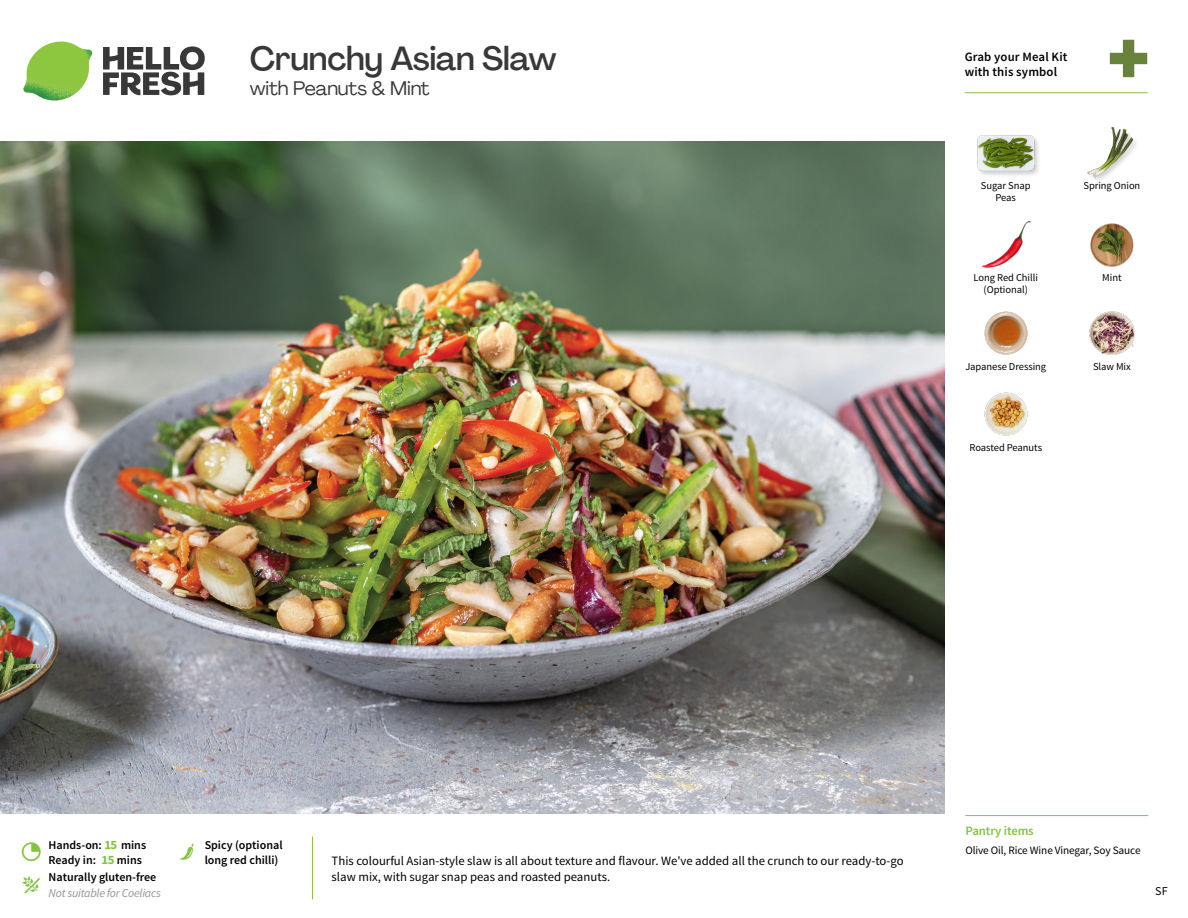
<style>
.page{position:relative;width:1188px;height:918px;background:#fff}
.page>*{position:absolute;margin:0;border:0;box-sizing:border-box;transform-origin:0 0}
.t1{font:500 33px "Agrandir";letter-spacing:-.01em;color:#383839}
.t2{font:19.5px "Agrandir";letter-spacing:-.01em;color:#383839}
.t3{font:12.75px/16.5px "Source Sans Pro";color:#000}
.t4{font:600 12.75px/15px "Source Sans Pro";letter-spacing:.01em;color:#000}
.t5{font:600 12.75px "Source Sans Pro";letter-spacing:-.01em;color:#82c341}
.t6{font:600 12px/15px "Source Sans Pro";color:#000}
.t7{font:italic 12px "Source Sans Pro";letter-spacing:-.02em;color:#939598}
.t8{font:12px "Source Sans Pro";color:#000}
.t9{font:11.25px "Source Sans Pro";letter-spacing:-.01em;color:#000}
.t10{font:10.5px/12px "Source Sans Pro";letter-spacing:-.005em;color:#000;text-align:center}
.s1{font-weight:700;font-size:12.75px;color:#82c341}
.s2{color:#82c341}
</style>
<div class="page">
<svg style="left:103px;top:46px;width:102px;height:49px"></svg>
<img style="left:23px;top:42px;width:69px;height:59px">
<img style="left:0;top:142px;width:945px;height:672px">
<img style="left:1090px;top:311px;width:44px;height:43px">
<img style="left:984px;top:392px;width:44px;height:44px">
<img style="left:984px;top:311px;width:44px;height:44px">
<img style="left:982px;top:220px;width:49px;height:48px">
<img style="left:1090px;top:223px;width:44px;height:44px">
<div style="left:976px;top:134px;width:65px;height:44px;background:#000;opacity:.2"></div>
<img style="left:977px;top:134px;width:57px;height:44px">
<img style="left:1087px;top:127px;width:49px;height:54px">
<hr style="left:965px;top:815px;width:183px;height:1px;background:#82c341">
<hr style="left:965px;top:92px;width:183px;height:1px;background:#82c341">
<svg style="left:1109px;top:39px;width:39px;height:39px"></svg>
<h1 class="t1" style="left:250px;top:38px;width:308px">Crunchy Asian Slaw</h1>
<h2 class="t2" style="left:250px;top:76px;width:181px">with Peanuts &amp; Mint</h2>
<p class="t4" style="left:965px;top:50px;width:104px">Grab your Meal Kit with this symbol</p>
<p class="t10" style="left:981px;top:180px;width:51px">Sugar Snap</p>
<p class="t10" style="left:1083px;top:180px;width:58px">Spring Onion</p>
<p class="t10" style="left:996px;top:192px;width:22px">Peas</p>
<p class="t10" style="left:974px;top:272px;width:66px">Long Red Chilli (Optional)</p>
<p class="t10" style="left:1102px;top:272px;width:21px">Mint</p>
<p class="t10" style="left:965px;top:360px;width:82px">Japanese Dressing</p>
<p class="t10" style="left:1093px;top:360px;width:39px">Slaw Mix</p>
<p class="t10" style="left:969px;top:441px;width:74px">Roasted Peanuts</p>
<p class="t6" style="left:48px;top:838px;width:99px">Hands-on: <span class="s1">15</span> mins</p>
<p class="t6" style="left:20px;top:853px;width:123px"><span class="s2">✓</span> Ready in: <span class="s1">15</span> mins</p>
<p class="t6" style="left:49px;top:870px;width:109px">Naturally gluten-free</p>
<p class="t7" style="left:49px;top:886px;width:114px">Not suitable for Coeliacs</p>
<p class="t6" style="left:205px;top:838px;width:79px">Spicy (optional long red chilli)</p>
<p class="t3" style="left:332px;top:852px;width:574px">This colourful Asian-style slaw is all about texture and flavour. We've added all the crunch to our ready-to-go slaw mix, with sugar snap peas and roasted peanuts.</p>
<p class="t5" style="left:965px;top:823px;width:70px">Pantry items</p>
<p class="t9" style="left:965px;top:843px;width:177px">Olive Oil, Rice Wine Vinegar, Soy Sauce</p>
<p class="t8" style="left:1155px;top:884px;width:14px">SF</p>
</div>
